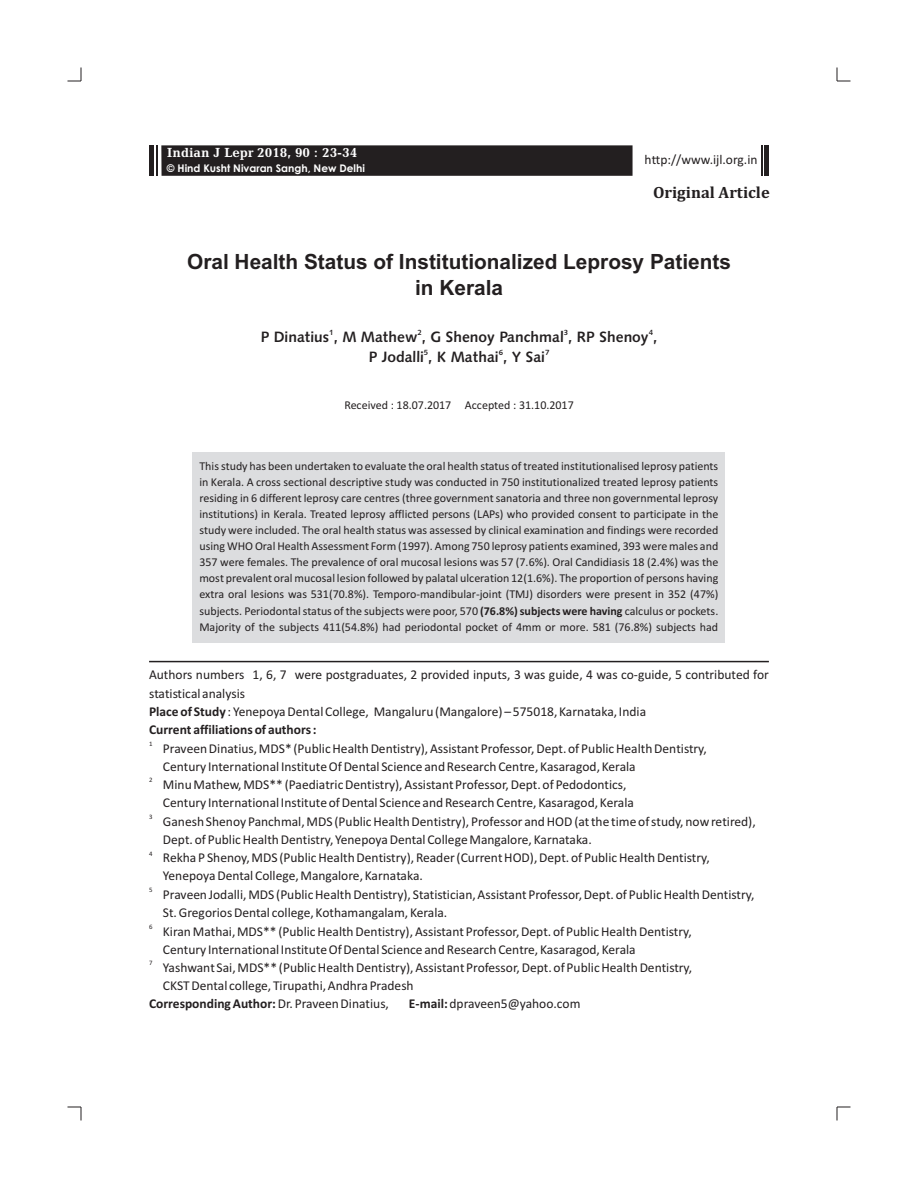
<style>
.page{position:relative;width:918px;height:1188px;background:#fff}
.page>*{position:absolute;margin:0;border:0;box-sizing:border-box;transform-origin:0 0}
.t1{font:700 21px/25.8px "Arial";color:#231f20;text-align:center}
.t2{font:700 16.5px "Cambria";color:#231f20}
.t3{font:15px "Humanist 531 BT Roman A,Bold";color:#231f20}
.t4{font:13.5px/18.1px "Calibri";color:#231f20}
.t5{font:700 13.5px "Calibri";color:#231f20}
.t6{font:700 13.5px "Candida BT";color:#fff}
.t7{font:12px/16px "Calibri";color:#231f20;text-align:justify}
.t8{font:700 10.5px "Century Gothic";color:#fff}
.t9{font:7.5px "Humanist 531 BT Roman A,Bold";color:#231f20}
.t10{font:6.75px "Calibri";color:#231f20}
.s1{font-weight:700}
.s2{font-weight:400}
</style>
<div class="page">
<div style="left:161px;top:145px;width:472px;height:31px;background:#231f20"></div>
<div style="left:149px;top:145px;width:5px;height:31px;background:#231f20"></div>
<div style="left:193px;top:452px;width:532px;height:191px;background:#dcdddf"></div>
<hr style="left:156px;top:145px;width:2px;height:31px;background:#231f20">
<hr style="left:765px;top:145px;width:4px;height:31px;background:#231f20">
<hr style="left:761px;top:145px;width:2px;height:31px;background:#231f20">
<hr style="left:149px;top:661px;width:620px;height:1px;background:#231f20">
<svg style="left:68px;top:68px;width:14px;height:14px"></svg>
<svg style="left:837px;top:68px;width:13px;height:14px"></svg>
<svg style="left:68px;top:1107px;width:14px;height:13px"></svg>
<svg style="left:837px;top:1107px;width:13px;height:13px"></svg>
<p class="t6" style="left:167px;top:147px;width:192px">Indian J Lepr 2018, 90 : 23-34</p>
<p class="t8" style="left:167px;top:164px;width:200px">© Hind Kusht Nivaran Sangh, New Delhi</p>
<p class="t4" style="left:645px;top:152px;width:114px">http://www.ijl.org.in</p>
<p class="t2" style="left:653px;top:185px;width:118px">Original Article</p>
<h1 class="t1" style="left:187px;top:251px;width:545px">Oral Health Status of Institutionalized Leprosy Patients in Kerala</h1>
<p class="t9" style="left:329px;top:329px;width:6px">1</p>
<p class="t9" style="left:417px;top:329px;width:6px">2</p>
<p class="t9" style="left:564px;top:329px;width:6px">3</p>
<p class="t9" style="left:649px;top:329px;width:6px">4</p>
<p class="t3" style="left:261px;top:331px;width:398px">P Dinatius , M Mathew , G Shenoy Panchmal , RP Shenoy ,</p>
<p class="t9" style="left:424px;top:349px;width:6px">5</p>
<p class="t9" style="left:499px;top:349px;width:6px">6</p>
<p class="t9" style="left:545px;top:349px;width:6px">7</p>
<p class="t3" style="left:369px;top:351px;width:178px">P Jodalli , K Mathai , Y Sai</p>
<p class="t7" style="left:344px;top:398px;width:231px">Received : 18.07.2017 Accepted : 31.10.2017</p>
<p class="t7" style="left:199px;top:458px;width:520px">This study has been undertaken to evaluate the oral health status of treated institutionalised leprosy patients in Kerala. A cross sectional descriptive study was conducted in 750 institutionalized treated leprosy patients residing in 6 different leprosy care centres (three government sanatoria and three non governmental leprosy institutions) in Kerala. Treated leprosy afflicted persons (LAPs) who provided consent to participate in the study were included. The oral health status was assessed by clinical examination and findings were recorded using WHO Oral Health Assessment Form (1997). Among 750 leprosy patients examined, 393 were males and 357 were females. The prevalence of oral mucosal lesions was 57 (7.6%). Oral Candidiasis 18 (2.4%) was the most prevalent oral mucosal lesion followed by palatal ulceration 12(1.6%). The proportion of persons having extra oral lesions was 531(70.8%). Temporo-mandibular-joint (TMJ) disorders were present in 352 (47%) subjects. Periodontal status of the subjects were poor, 570 <span class="s1">(76.8%) subjects were having</span> calculus or pockets.<br>Majority of the subjects 411(54.8%) had periodontal pocket of 4mm or more. 581 (76.8%) subjects had</p>
<p class="t4" style="left:149px;top:667px;width:621px">Authors numbers 1, 6, 7 were postgraduates, 2 provided inputs, 3 was guide, 4 was co-guide, 5 contributed for statistical analysis<br><span class="s1">Place of Study</span> : Yenepoya Dental College, Mangaluru (Mangalore) – 575018, Karnataka, India<br><span class="s1">Current affiliations of authors :</span></p>
<p class="t10" style="left:149px;top:741px;width:5px">1</p>
<p class="t4" style="left:163px;top:740px;width:545px">Praveen Dinatius, MDS* (Public Health Dentistry), Assistant Professor, Dept. of Public Health Dentistry,<br>Century International Institute Of Dental Science and Research Centre, Kasaragod, Kerala</p>
<p class="t10" style="left:149px;top:777px;width:5px">2</p>
<p class="t4" style="left:163px;top:777px;width:472px">Minu Mathew, MDS** (Paediatric Dentistry), Assistant Professor, Dept. of Pedodontics,<br>Century International Institute of Dental Science and Research Centre, Kasaragod, Kerala</p>
<p class="t10" style="left:149px;top:814px;width:5px">3</p>
<p class="t4" style="left:163px;top:813px;width:594px">Ganesh Shenoy Panchmal, MDS (Public Health Dentistry), Professor and HOD (at the time of study, now retired),<br>Dept. of Public Health Dentistry, Yenepoya Dental College Mangalore, Karnataka.</p>
<p class="t10" style="left:149px;top:851px;width:5px">4</p>
<p class="t4" style="left:163px;top:850px;width:548px">Rekha P Shenoy, MDS (Public Health Dentistry), Reader (Current HOD), Dept. of Public Health Dentistry,<br>Yenepoya Dental College, Mangalore, Karnataka.</p>
<p class="t10" style="left:149px;top:887px;width:5px">5</p>
<p class="t4" style="left:163px;top:886px;width:593px">Praveen Jodalli, MDS (Public Health Dentistry), Statistician, Assistant Professor, Dept. of Public Health Dentistry,<br>St. Gregorios Dental college, Kothamangalam, Kerala.</p>
<p class="t10" style="left:149px;top:924px;width:5px">6</p>
<p class="t4" style="left:163px;top:923px;width:530px">Kiran Mathai, MDS** (Public Health Dentistry), Assistant Professor, Dept. of Public Health Dentistry,<br>Century International Institute Of Dental Science and Research Centre, Kasaragod, Kerala</p>
<p class="t10" style="left:149px;top:960px;width:5px">7</p>
<p class="t4" style="left:163px;top:960px;width:531px">Yashwant Sai, MDS** (Public Health Dentistry), Assistant Professor, Dept. of Public Health Dentistry,</p>
<p class="t4" style="left:163px;top:978px;width:252px">CKST Dental college, Tirupathi, Andhra Pradesh</p>
<p class="t5" style="left:149px;top:998px;width:241px">Corresponding Author: <span class="s2">Dr. Praveen Dinatius,</span></p>
<p class="t4" style="left:409px;top:996px;width:173px"><span class="s1">E-mail:</span> dpraveen5@yahoo.com</p>
</div>
